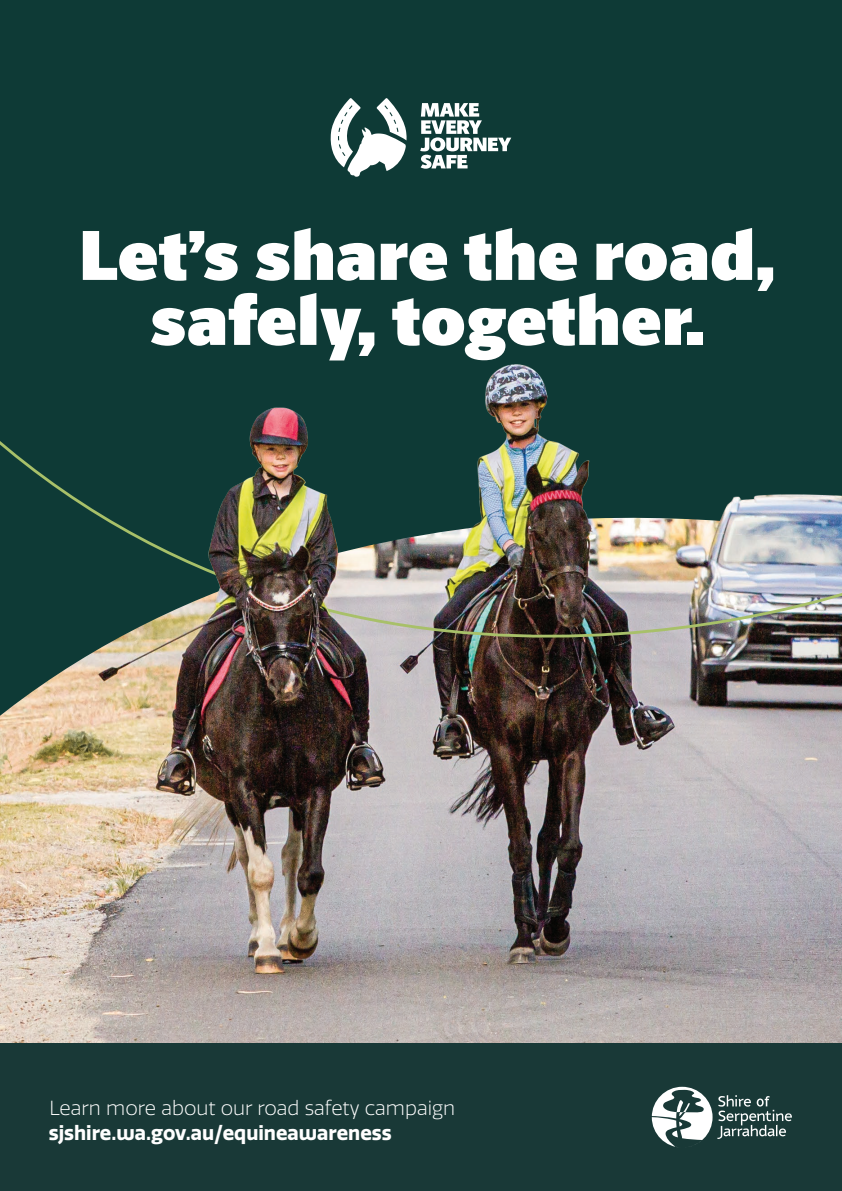
<style>
.page{position:relative;width:842px;height:1191px;background:#fff}
.page>*{position:absolute;margin:0;border:0;box-sizing:border-box;transform-origin:0 0}
.t1{font:70.9px/65px "Berlingske Sans Poster";color:#fff;text-align:center}
.t2{font:300 19.8px "Quatro";color:#fff}
.t3{font:700 19.8px "Quatro";color:#fff}
</style>
<div class="page">
<img style="left:0;top:777px;width:842px;height:266px">
<div style="left:0;top:0;width:842px;height:428px;background:#0e3a36"></div>
<img style="left:0;top:428px;width:842px;height:349px">
<div style="left:0;top:1043px;width:842px;height:148px;background:#193937"></div>
<svg style="left:652px;top:1086px;width:140px;height:61px"></svg>
<svg style="left:420px;top:103px;width:91px;height:66px"></svg>
<svg style="left:329px;top:98px;width:78px;height:79px"></svg>
<h1 class="t1" style="left:79px;top:222px;width:698px">Let’s share the road, safely, together.</h1>
<p class="t2" style="left:49px;top:1096px;width:407px">Learn more about our road safety campaign</p>
<p class="t3" style="left:49px;top:1121px;width:344px">sjshire.wa.gov.au/equineawareness</p>
</div>
